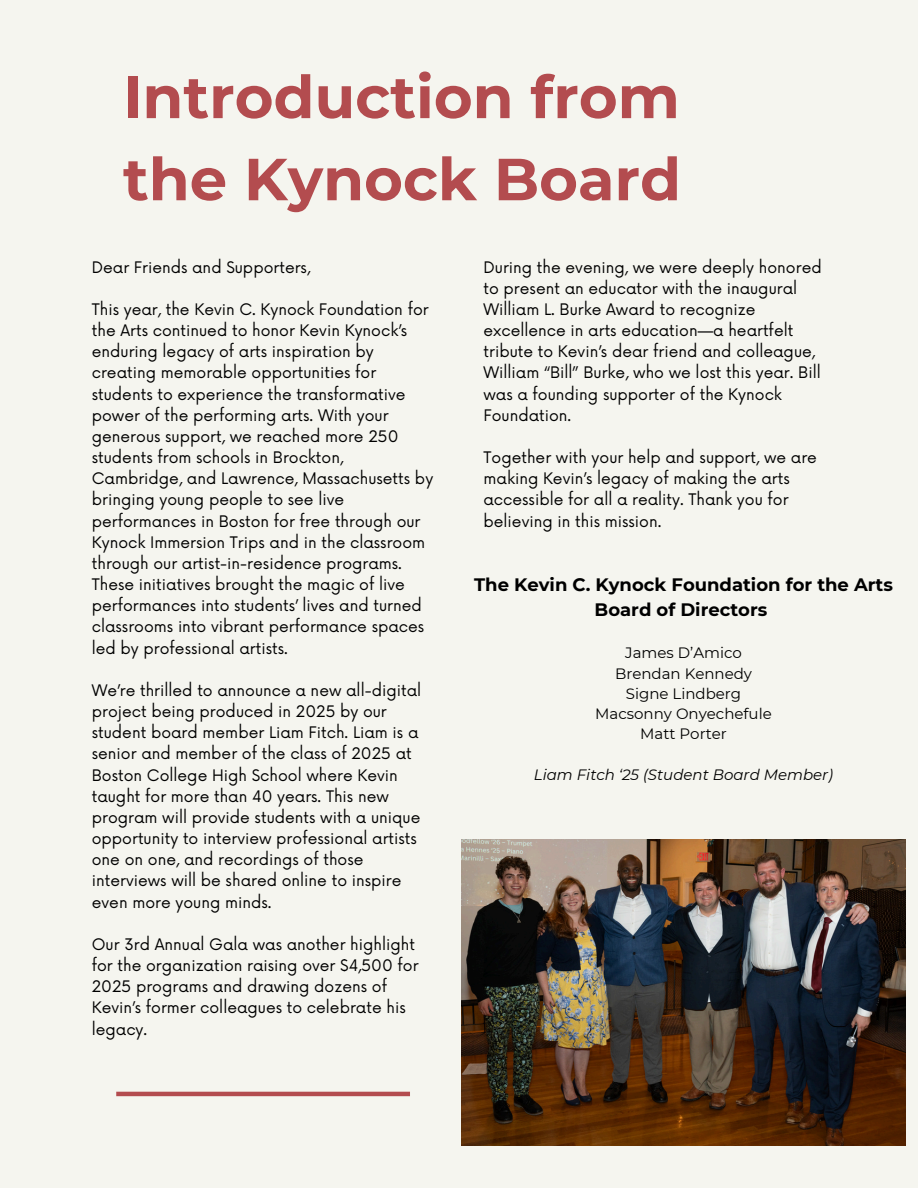
<style>
.page{position:relative;width:918px;height:1188px;background:#f5f5ef}
.page>*{position:absolute;margin:0;border:0;box-sizing:border-box;transform-origin:0 0}
.t1{font:700 59.25px/82.2px "Montserrat";color:#b34c4f}
.t2{font:700 18px/24.8px "Montserrat";color:#000;text-align:center}
.t3{font:15.45px/21.1px "Now";color:#000}
.t4{font:15px "Montserrat";color:#000}
.t5{font:italic 15px "Montserrat";color:#000}
</style>
<div class="page">
<img style="left:461px;top:839px;width:444px;height:306px">
<hr style="left:116px;top:1092px;width:294px;height:4px;background:#b34c4f">
<p class="t1" style="left:123px;top:56px;width:560px">Introduction from the Kynock Board</p>
<h1 class="t3" style="left:92px;top:257px;width:220px">Dear Friends and Supporters,</h1>
<p class="t3" style="left:92px;top:300px;width:343px">This year, the Kevin C. Kynock Foundation for the Arts continued to honor Kevin Kynock’s enduring legacy of arts inspiration by creating memorable opportunities for students to experience the transformative power of the performing arts. With your generous support, we reached more 250 students from schools in Brockton, Cambridge, and Lawrence, Massachusetts by bringing young people to see live performances in Boston for free through our Kynock Immersion Trips and in the classroom through our artist-in-residence programs.<br>These initiatives brought the magic of live performances into students’ lives and turned classrooms into vibrant performance spaces led by professional artists.</p>
<p class="t3" style="left:92px;top:681px;width:331px">We’re thrilled to announce a new all-digital project being produced in 2025 by our student board member Liam Fitch. Liam is a senior and member of the class of 2025 at Boston College High School where Kevin taught for more than 40 years. This new program will provide students with a unique opportunity to interview professional artists one on one, and recordings of those interviews will be shared online to inspire even more young minds.</p>
<p class="t3" style="left:92px;top:935px;width:328px">Our 3rd Annual Gala was another highlight for the organization raising over $4,500 for 2025 programs and drawing dozens of Kevin’s former colleagues to celebrate his legacy.</p>
<p class="t3" style="left:484px;top:257px;width:340px">During the evening, we were deeply honored to present an educator with the inaugural William L. Burke Award to recognize excellence in arts education—a heartfelt tribute to Kevin’s dear friend and colleague, William “Bill” Burke, who we lost this year. Bill was a founding supporter of the Kynock Foundation.</p>
<p class="t3" style="left:484px;top:448px;width:335px">Together with your help and support, we are making Kevin’s legacy of making the arts accessible for all a reality. Thank you for believing in this mission.</p>
<p class="t2" style="left:474px;top:572px;width:420px">The Kevin C. Kynock Foundation for the Arts<br>Board of Directors</p>
<p class="t4" style="left:625px;top:644px;width:118px">James D’Amico</p>
<p class="t4" style="left:615px;top:664px;width:138px">Brendan Kennedy</p>
<h2 class="t4" style="left:626px;top:684px;width:117px">Signe Lindberg</h2>
<p class="t4" style="left:595px;top:705px;width:178px">Macsonny Onyechefule</p>
<p class="t4" style="left:640px;top:725px;width:88px">Matt Porter</p>
<p class="t5" style="left:534px;top:765px;width:301px">Liam Fitch ‘25 (Student Board Member)</p>
</div>
